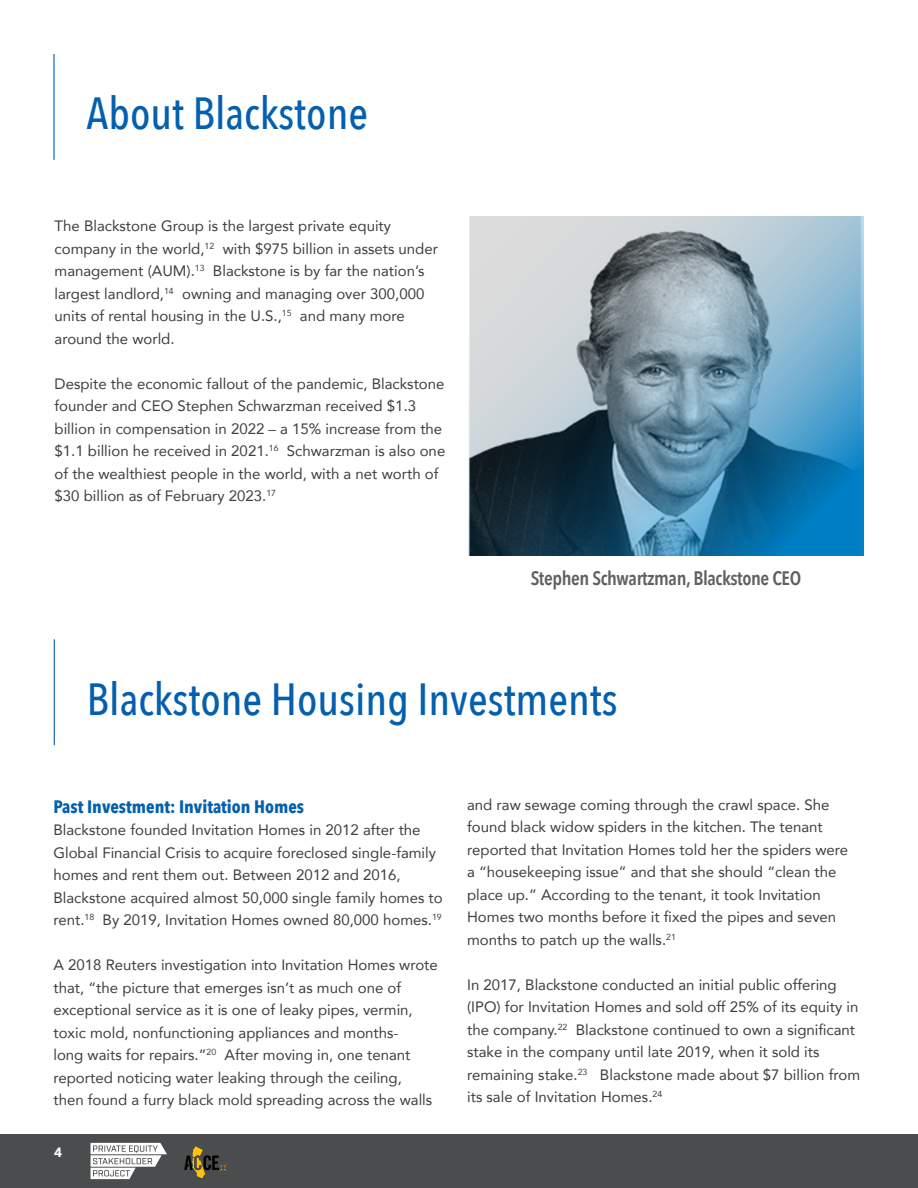
<style>
.page{position:relative;width:918px;height:1188px;background:#fff}
.page>*{position:absolute;margin:0;border:0;box-sizing:border-box;transform-origin:0 0}
.t1{font:500 45px "Avenir Next Condensed";color:#0460af}
.Report_Body{font:600 19.5px "Avenir Next Condensed";letter-spacing:-.02em;color:#606063}
.Subhead{font:700 18px "Avenir Next Condensed";color:#0460af}
.Report_Body-2{font:15px/22.5px "Avenir";color:#3e3e3f}
.t2{font:900 13.5px "Avenir";color:#fff}
</style>
<div class="page">
<div style="left:0;top:1134px;width:918px;height:54px;background:#4b4c4d"></div>
<svg style="left:91px;top:1143px;width:76px;height:36px"></svg>
<img style="left:185px;top:1146px;width:41px;height:33px">
<hr style="left:53px;top:54px;width:2px;height:106px;background:#0460af">
<img style="left:468px;top:216px;width:396px;height:339px">
<hr style="left:54px;top:639px;width:1px;height:106px;background:#0460af">
<p class="t1" style="left:87px;top:86px;width:283px">About Blackstone</p>
<p class="Report_Body-2" style="left:55px;top:214px;width:385px">The Blackstone Group is the largest private equity company in the world,<sup>12</sup> with $975 billion in assets under management (AUM).<sup>13</sup> Blackstone is by far the nation’s largest landlord,<sup>14</sup> owning and managing over 300,000 units of rental housing in the U.S.,<sup>15</sup> and many more around the world.</p>
<p class="Report_Body-2" style="left:55px;top:372px;width:392px">Despite the economic fallout of the pandemic, Blackstone founder and CEO Stephen Schwarzman received $1.3 billion in compensation in 2022 – a 15% increase from the $1.1 billion he received in 2021.<sup>16</sup> Schwarzman is also one of the wealthiest people in the world, with a net worth of $30 billion as of February 2023.<sup>17</sup></p>
<p class="Report_Body" style="left:531px;top:562px;width:272px">Stephen Schwartzman, Blackstone CEO</p>
<p class="t1" style="left:87px;top:672px;width:532px">Blackstone Housing Investments</p>
<p class="Subhead" style="left:53px;top:796px;width:252px">Past Investment: Invitation Homes</p>
<p class="Report_Body-2" style="left:53px;top:818px;width:391px">Blackstone founded Invitation Homes in 2012 after the Global Financial Crisis to acquire foreclosed single-family homes and rent them out. Between 2012 and 2016, Blackstone acquired almost 50,000 single family homes to rent.<sup>18</sup> By 2019, Invitation Homes owned 80,000 homes.<sup>19</sup></p>
<p class="Report_Body-2" style="left:53px;top:953px;width:386px">A 2018 Reuters investigation into Invitation Homes wrote that, “the picture that emerges isn’t as much one of exceptional service as it is one of leaky pipes, vermin, toxic mold, nonfunctioning appliances and months-<br>long waits for repairs.”<sup>20</sup> After moving in, one tenant reported noticing water leaking through the ceiling,<br>then found a furry black mold spreading across the walls</p>
<p class="t2" style="left:54px;top:1141px;width:9px">4</p>
<p class="Report_Body-2" style="left:467px;top:793px;width:383px">and raw sewage coming through the crawl space. She found black widow spiders in the kitchen. The tenant reported that Invitation Homes told her the spiders were a “housekeeping issue” and that she should “clean the place up.” According to the tenant, it took Invitation Homes two months before it fixed the pipes and seven months to patch up the walls.<sup>21</sup></p>
<p class="Report_Body-2" style="left:467px;top:973px;width:395px">In 2017, Blackstone conducted an initial public offering (IPO) for Invitation Homes and sold off 25% of its equity in the company.<sup>22</sup> Blackstone continued to own a significant stake in the company until late 2019, when it sold its remaining stake.<sup>23</sup> Blackstone made about $7 billion from its sale of Invitation Homes.<sup>24</sup></p>
</div>
